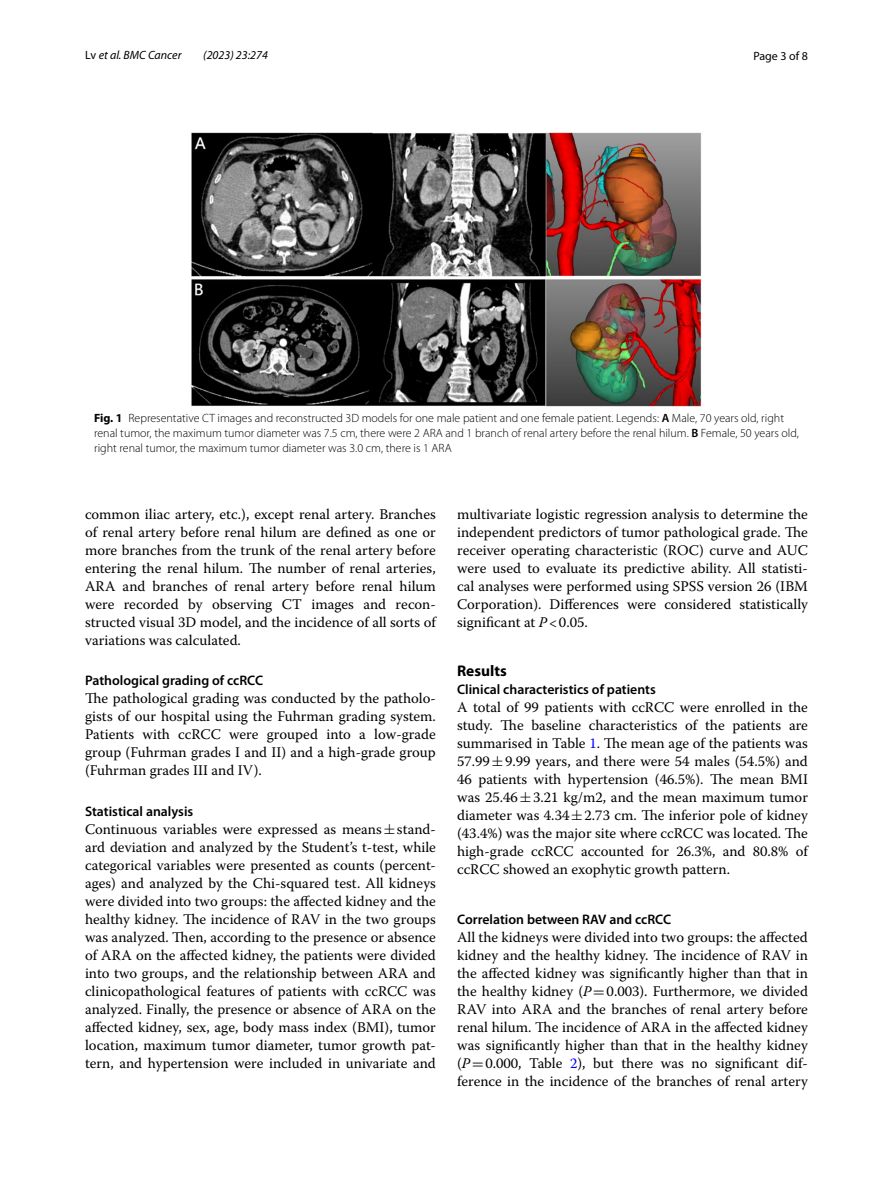
<style>
.page{position:relative;width:893px;height:1187px;background:#fff}
.page>*{position:absolute;margin:0;border:0;box-sizing:border-box;transform-origin:0 0}
.t1{font:700 15.45px "Myriad Pro";color:#000}
.t2{font:14.7px/18px "Warnock Pro";color:#000;text-align:justify}
.t3{font:600 13.8px "Myriad Pro";color:#000}
.t4{font:300 12px/15px "Myriad Pro";color:#000}
.t5{font:italic 12px "Myriad Pro";color:#000}
.t6{font:12px "Myriad Pro";color:#000}
.s1{font-style:normal}
.s2{font-weight:700}
.s3{font-weight:600}
.s4{font-family:"MTSY"}
.s5{font-style:italic}
.s6{color:#00f}
</style>
<div class="page">
<img style="left:191px;top:133px;width:511px;height:273px">
<p class="t5" style="left:85px;top:48px;width:98px"><span class="s1">Lv</span> et al. BMC Cancer</p>
<p class="t5" style="left:203px;top:48px;width:66px">(2023) 23:274</p>
<p class="t6" style="left:753px;top:48px;width:56px">Page 3 of 8</p>
<p class="t4" style="left:94px;top:410px;width:706px"><span class="s2">Fig. 1</span> Representative CT images and reconstructed 3D models for one male patient and one female patient. Legends: <span class="s3">A</span> Male, 70 years old, right renal tumor, the maximum tumor diameter was 7.5 cm, there were 2 ARA and 1 branch of renal artery before the renal hilum. <span class="s3">B</span> Female, 50 years old, right renal tumor, the maximum tumor diameter was 3.0 cm, there is 1 ARA</p>
<p class="t2" style="left:85px;top:504px;width:352px">common iliac artery, etc.), except renal artery. Branches of renal artery before renal hilum are defined as one or more branches from the trunk of the renal artery before entering the renal hilum. The number of renal arteries, ARA and branches of renal artery before renal hilum were recorded by observing CT images and recon&shy;structed visual 3D model, and the incidence of all sorts of variations was calculated.</p>
<p class="t3" style="left:85px;top:672px;width:180px">Pathological grading of ccRCC</p>
<p class="t2" style="left:85px;top:689px;width:352px">The pathological grading was conducted by the patholo&shy;gists of our hospital using the Fuhrman grading system.<br>Patients with ccRCC were grouped into a low-grade group (Fuhrman grades I and II) and a high-grade group (Fuhrman grades III and IV).</p>
<p class="t3" style="left:85px;top:802px;width:110px">Statistical analysis</p>
<p class="t2" style="left:85px;top:819px;width:352px">Continuous variables were expressed as means<span class="s4">±</span>stand&shy;ard deviation and analyzed by the Student’s t-test, while categorical variables were presented as counts (percent&shy;ages) and analyzed by the Chi-squared test. All kidneys were divided into two groups: the affected kidney and the healthy kidney. The incidence of RAV in the two groups was analyzed. Then, according to the presence or absence of ARA on the affected kidney, the patients were divided into two groups, and the relationship between ARA and clinicopathological features of patients with ccRCC was analyzed. Finally, the presence or absence of ARA on the affected kidney, sex, age, body mass index (BMI), tumor location, maximum tumor diameter, tumor growth pat&shy;tern, and hypertension were included in univariate and</p>
<p class="t2" style="left:457px;top:504px;width:352px">multivariate logistic regression analysis to determine the independent predictors of tumor pathological grade. The receiver operating characteristic (ROC) curve and AUC were used to evaluate its predictive ability. All statisti&shy;cal analyses were performed using SPSS version 26 (IBM Corporation). Differences were considered statistically significant at <span class="s5">P</span>&lt;0.05.</p>
<p class="t1" style="left:457px;top:661px;width:51px">Results</p>
<p class="t3" style="left:457px;top:681px;width:200px">Clinical characteristics of patients</p>
<p class="t2" style="left:457px;top:698px;width:352px">A total of 99 patients with ccRCC were enrolled in the study. The baseline characteristics of the patients are summarised in Table <span class="s6">1</span>. The mean age of the patients was 57.99<span class="s4">±</span>9.99 years, and there were 54 males (54.5%) and 46 patients with hypertension (46.5%). The mean BMI was 25.46<span class="s4">±</span>3.21 kg/m2, and the mean maximum tumor diameter was 4.34<span class="s4">±</span>2.73 cm. The inferior pole of kidney (43.4%) was the major site where ccRCC was located. The high-grade ccRCC accounted for 26.3%, and 80.8% of ccRCC showed an exophytic growth pattern.</p>
<p class="t3" style="left:457px;top:910px;width:216px">Correlation between RAV and ccRCC</p>
<p class="t2" style="left:457px;top:927px;width:352px">All the kidneys were divided into two groups: the affected kidney and the healthy kidney. The incidence of RAV in the affected kidney was significantly higher than that in the healthy kidney (<span class="s5">P</span><span class="s4">=</span>0.003). Furthermore, we divided RAV into ARA and the branches of renal artery before renal hilum. The incidence of ARA in the affected kidney was significantly higher than that in the healthy kidney (<span class="s5">P</span><span class="s4">=</span>0.000, Table <span class="s6">2</span>), but there was no significant dif&shy;ference in the incidence of the branches of renal artery</p>
</div>
